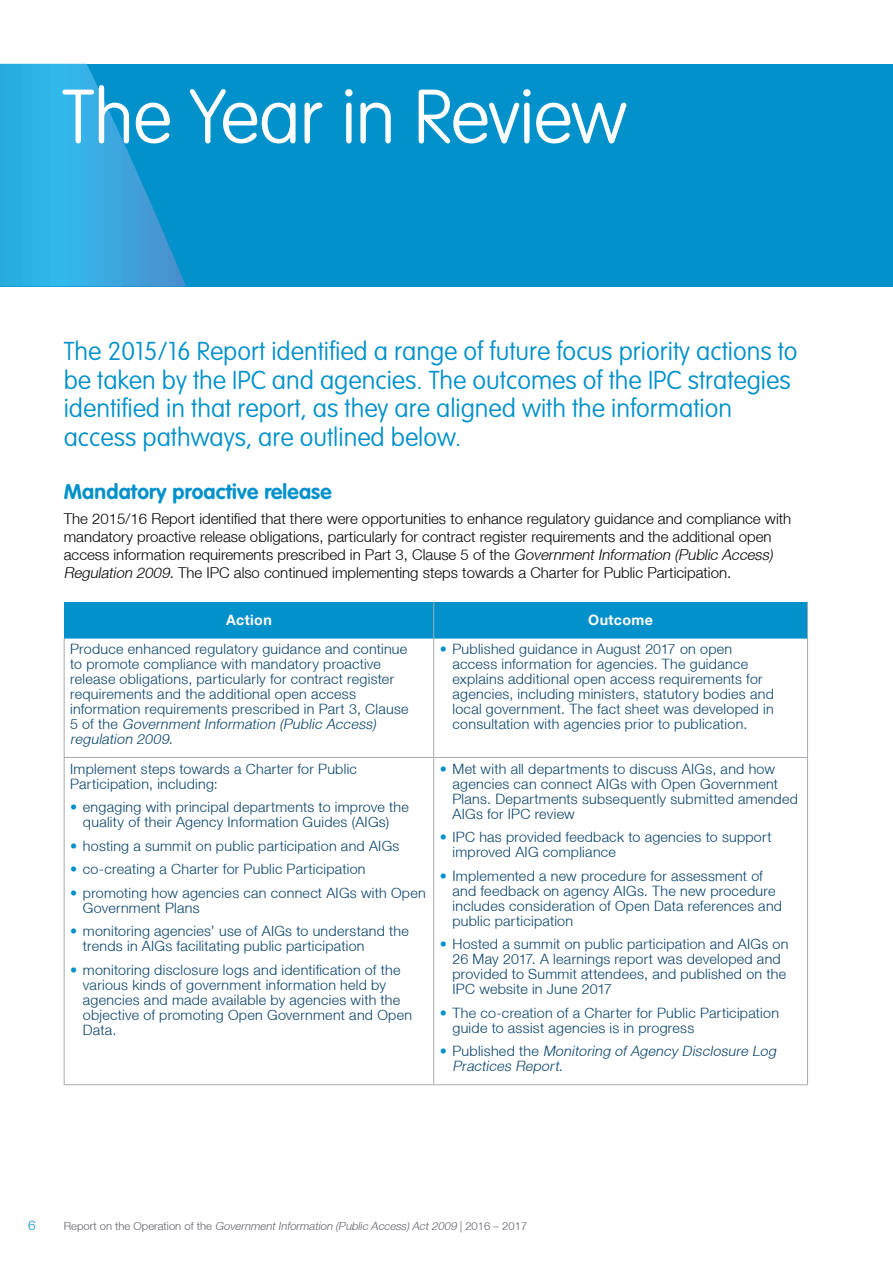
<style>
.page{position:relative;width:893px;height:1263px;background:#fff}
.page>*{position:absolute;margin:0;border:0;box-sizing:border-box;transform-origin:0 0}
.t1{font:100 75px "VAG Rounded Std";letter-spacing:-.015em;color:#fff}
.t2{font:100 25.5px/28.5px "VAG Rounded Std";color:#0291cb}
.t3{font:700 21px "VAG Rounded Std";letter-spacing:.01em;color:#0291cb}
.t4{font:300 15px/18px "Helvetica Neue LT";color:#000}
.t5{font:300 14.25px/15px "Helvetica Neue LT";letter-spacing:.02em;color:#074269}
.t6{font:italic 300 14.25px/15px "Helvetica Neue LT";color:#074269}
.t7{font:700 14.25px "Helvetica Neue LT";letter-spacing:.025em;color:#fff}
.t8{font:300 13.5px "Helvetica Neue LT";color:#0291cb}
.t9{font:italic 300 11.25px "Helvetica Neue LT";color:#5f6169}
.s1{font-style:italic}
.s2{color:#0291cb}
.s3{font-style:normal;color:#0291cb}
.s4{font-style:normal}
</style>
<div class="page">
<svg style="left:0;top:64px;width:394px;height:222px;background:#139ad3"></svg>
<div style="left:394px;top:64px;width:297px;height:222px;background:#0291cb"></div>
<div style="left:691px;top:64px;width:202px;height:222px;background:#0291cb"></div>
<div style="left:64px;top:602px;width:370px;height:37px;background:#0291cb"></div>
<div style="left:434px;top:602px;width:373px;height:37px;background:#0291cb"></div>
<hr style="left:64px;top:639px;width:1px;height:118px;background:#a8a9af">
<hr style="left:433px;top:639px;width:1px;height:118px;background:#a8a9af">
<hr style="left:807px;top:639px;width:1px;height:118px;background:#a8a9af">
<hr style="left:64px;top:757px;width:370px;height:1px;background:#a8a9af">
<hr style="left:64px;top:758px;width:1px;height:326px;background:#a8a9af">
<hr style="left:434px;top:757px;width:374px;height:1px;background:#a8a9af">
<hr style="left:433px;top:758px;width:1px;height:326px;background:#a8a9af">
<hr style="left:807px;top:758px;width:1px;height:326px;background:#a8a9af">
<hr style="left:64px;top:1084px;width:370px;height:1px;background:#a8a9af">
<hr style="left:434px;top:1084px;width:374px;height:1px;background:#a8a9af">
<hr style="left:807px;top:602px;width:1px;height:37px;background:#a8a9af">
<hr style="left:433px;top:602px;width:1px;height:37px;background:#a8a9af">
<h1 class="t1" style="left:62px;top:74px;width:566px">The Year in Review</h1>
<p class="t2" style="left:64px;top:338px;width:735px">The 2015/16 Report identified a range of future focus priority actions to be taken by the IPC and agencies. The outcomes of the IPC strategies identified in that report, as they are aligned with the information access pathways, are outlined below.</p>
<h3 class="t3" style="left:64px;top:480px;width:269px">Mandatory proactive release</h3>
<p class="t4" style="left:64px;top:509px;width:729px">The 2015/16 Report identified that there were opportunities to enhance regulatory guidance and compliance with mandatory proactive release obligations, particularly for contract register requirements and the additional open access information requirements prescribed in Part 3, Clause 5 of the <span class="s1">Government Information (Public Access)<br>Regulation 2009</span>. The IPC also continued implementing steps towards a Charter for Public Participation.</p>
<p class="t7" style="left:226px;top:611px;width:47px">Action</p>
<p class="t7" style="left:588px;top:611px;width:66px">Outcome</p>
<p class="t5" style="left:70px;top:641px;width:340px">Produce enhanced regulatory guidance and continue to promote compliance with mandatory proactive release obligations, particularly for contract register requirements and the additional open access information requirements prescribed in Part 3, Clause 5 o f t h e <span class="s1">Government Information (Public Access) regulation 2009</span>.</p>
<p class="t5" style="left:452px;top:641px;width:323px;text-indent:-13px"><span class="s2">•</span> Published guidance in August 2017 on open access information for agencies. The guidance explains additional open access requirements for agencies, including ministers, statutory bodies and local government. The fact sheet was developed in consultation with agencies prior to publication.</p>
<p class="t5" style="left:70px;top:761px;width:288px">Implement steps towards a Charter for Public<br>Participation, including:</p>
<p class="t5" style="left:70px;top:799px;width:340px;text-align:center"><span class="s2">•</span> engaging with principal departments to improve the quality of their Agency Information Guides (AIGs)</p>
<p class="t5" style="left:70px;top:838px;width:331px"><span class="s2">•</span> hosting a summit on public participation and AIGs</p>
<p class="t5" style="left:70px;top:861px;width:297px"><span class="s2">•</span> co-creating a Charter for Public Participation</p>
<p class="t5" style="left:83px;top:885px;width:344px;text-indent:-13px"><span class="s2">•</span> promoting how agencies can connect AIGs with Open<br>Government Plans</p>
<p class="t5" style="left:83px;top:923px;width:327px;text-indent:-13px"><span class="s2">•</span> monitoring agencies’ use of AIGs to understand the trends in AIGs facilitating public participation</p>
<p class="t5" style="left:83px;top:962px;width:331px;text-indent:-13px"><span class="s2">•</span> monitoring disclosure logs and identification of the various kinds of government information held by agencies and made available by agencies with the objective of promoting Open Government and Open Data.</p>
<p class="t5" style="left:452px;top:761px;width:347px;text-indent:-13px"><span class="s2">•</span> Met with all departments to discuss AIGs, and how agencies can connect AIGs with Open Government Plans. Departments subsequently submitted amended AIGs for IPC review</p>
<p class="t5" style="left:452px;top:829px;width:321px;text-indent:-13px"><span class="s2">•</span> IPC has provided feedback to agencies to support improved AIG compliance</p>
<p class="t5" style="left:452px;top:868px;width:331px;text-indent:-13px"><span class="s2">•</span> Implemented a new procedure for assessment of and feedback on agency AIGs. The new procedure includes consideration of Open Data references and public participation</p>
<p class="t5" style="left:452px;top:936px;width:337px;text-indent:-13px"><span class="s2">•</span> Hosted a summit on public participation and AIGs on 26 May 2017. A learnings report was developed and provided to Summit attendees, and published on the IPC website in June 2017</p>
<p class="t5" style="left:452px;top:1005px;width:328px;text-indent:-13px"><span class="s2">•</span> The co-creation of a Charter for Public Participation guide to assist agencies is in progress</p>
<p class="t6" style="left:452px;top:1043px;width:328px;text-indent:-13px"><span class="s3">•</span> <span class="s4">P u b l i s h e d t h e</span> Monitoring of Agency Disclosure Log<br>Practices Report<span class="s4">.</span></p>
<p class="t8" style="left:28px;top:1217px;width:9px">6</p>
<p class="t9" style="left:64px;top:1219px;width:465px"><span class="s4">R e p o rt o n t h e O p e r at i o n o f t h e</span> Government Information (Public Access) Act 2009 <span class="s4">| 2 0 1 6 – 2 0 1 7</span></p>
</div>
